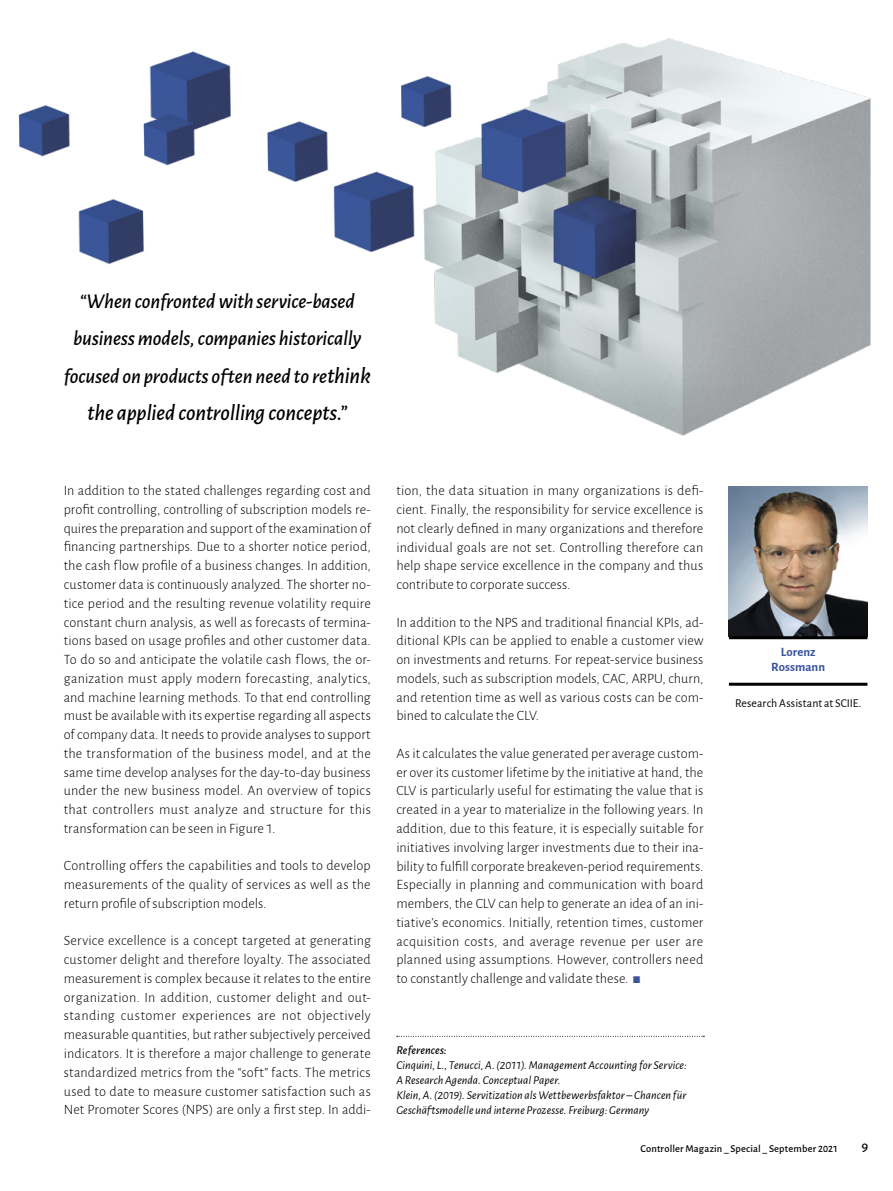
<style>
.page{position:relative;width:893px;height:1191px;background:#fff}
.page>*{position:absolute;margin:0;border:0;box-sizing:border-box;transform-origin:0 0}
.t1{font:italic 500 22.8px "Alegreya Sans";letter-spacing:-.01em;color:#000}
.t2{font:italic 500 21px/37.5px "Alegreya Sans";letter-spacing:-.005em;color:#000;text-align:center}
.t3{font:300 14.25px/18.8px "Alegreya Sans";letter-spacing:.005em;color:#000;text-align:justify}
.t4{font:500 14.25px "Alegreya Sans";color:#000}
.t5{font:700 12.75px/15px "Alegreya Sans";letter-spacing:.005em;color:#3b539e;text-align:center}
.t6{font:italic 12px/15px "Alegreya Sans";letter-spacing:.005em;color:#000}
.t7{font:12px "Alegreya Sans";letter-spacing:.005em;color:#000}
.t8{font:italic 500 12px "Alegreya Sans";letter-spacing:.01em;color:#000}
.t9{font:500 10.5px "Alegreya Sans";letter-spacing:.015em;color:#000}
.s1{font-size:22.8px}
.s2{color:#3b539e}
</style>
<div class="page">
<img style="left:729px;top:486px;width:138px;height:150px">
<hr style="left:729px;top:636px;width:138px;height:3px;background:#000">
<hr style="left:729px;top:682px;width:138px;height:3px;background:#000">
<svg style="left:397px;top:1036px;width:307px;height:1px"></svg>
<img style="left:333px;top:38px;width:538px;height:398px">
<img style="left:149px;top:51px;width:74px;height:31px">
<img style="left:78px;top:199px;width:66px;height:66px">
<img style="left:18px;top:105px;width:52px;height:52px">
<img style="left:194px;top:63px;width:135px;height:119px">
<img style="left:340px;top:38px;width:113px;height:100px">
<img style="left:143px;top:82px;width:54px;height:94px">
<h2 class="t2" style="left:64px;top:281px;width:308px">“When confronted with service-based business models, companies historically focused on products often need to re<span class="s1">think</span></h2>
<h1 class="t1" style="left:87px;top:397px;width:262px">the applied controlling concepts.”</h1>
<p class="t3" style="left:64px;top:481px;width:309px">In addition to the stated challenges regarding cost and profit controlling, controlling of subscription models re&shy;quires the preparation and support of the examination of financing partnerships. Due to a shorter notice period, the cash flow profile of a business changes. In addition, customer data is continuously analyzed. The shorter no&shy;tice period and the resulting revenue volatility require constant churn analysis, as well as forecasts of termina&shy;tions based on usage profiles and other customer data.<br>To do so and anticipate the volatile cash flows, the or&shy;ganization must apply modern forecasting, analytics, and machine learning methods. To that end controlling must be available with its expertise regarding all aspects of company data. It needs to provide analyses to support the transformation of the business model, and at the same time develop analyses for the day-to-day business under the new business model. An overview of topics that controllers must analyze and structure for this transformation can be seen in Figure 1.</p>
<p class="t3" style="left:64px;top:856px;width:308px">Controlling offers the capabilities and tools to develop measurements of the quality of services as well as the return profile of subscription models.</p>
<p class="t3" style="left:64px;top:931px;width:309px">Service excellence is a concept targeted at generating customer delight and therefore loyalty. The associated measurement is complex because it relates to the entire organization. In addition, customer delight and out&shy;standing customer experiences are not objectively measurable quantities, but rather subjectively perceived indicators. It is therefore a major challenge to generate standardized metrics from the “soft” facts. The metrics used to date to measure customer satisfaction such as Net Promoter Scores (NPS) are only a first step. In addi-</p>
<p class="t3" style="left:396px;top:481px;width:309px">tion, the data situation in many organizations is defi&shy;cient. Finally, the responsibility for service excellence is not clearly defined in many organizations and therefore individual goals are not set. Controlling therefore can help shape service excellence in the company and thus contribute to corporate success.</p>
<p class="t3" style="left:396px;top:612px;width:309px">In addition to the NPS and traditional financial KPIs, ad&shy;ditional KPIs can be applied to enable a customer view on investments and returns. For repeat-service business models, such as subscription models, CAC, ARPU, churn, and retention time as well as various costs can be com&shy;bined to calculate the CLV.</p>
<p class="t3" style="left:396px;top:743px;width:309px">As it calculates the value generated per average custom&shy;er over its customer lifetime by the initiative at hand, the CLV is particularly useful for estimating the value that is created in a year to materialize in the following years. In addition, due to this feature, it is especially suitable for initiatives involving larger investments due to their ina&shy;bility to fulfill corporate breakeven-period requirements.<br>Especially in planning and communication with board members, the CLV can help to generate an idea of an ini&shy;tiative’s economics. Initially, retention times, customer acquisition costs, and average revenue per user are planned using assumptions. However, controllers need to constantly challenge and validate these. <span class="s2">f</span></p>
<p class="t8" style="left:396px;top:1042px;width:52px">References:</p>
<p class="t6" style="left:396px;top:1057px;width:292px">Cinquini, L., Tenucci, A. (2011). Management Accounting for Service:<br>A Research Agenda. Conceptual Paper.<br>Klein, A. (2019). Servitization als Wettbewerbsfaktor – Chancen für Geschäftsmodelle und interne Prozesse. Freiburg: Germany</p>
<p class="t5" style="left:771px;top:643px;width:55px">Lorenz<br>Rossmann</p>
<p class="t7" style="left:735px;top:694px;width:128px">Research Assistant at SCIIE.</p>
<p class="t9" style="left:640px;top:1140px;width:199px">Controller Magazin _ Special _ September 2021</p>
<p class="t4" style="left:861px;top:1137px;width:8px">9</p>
</div>
